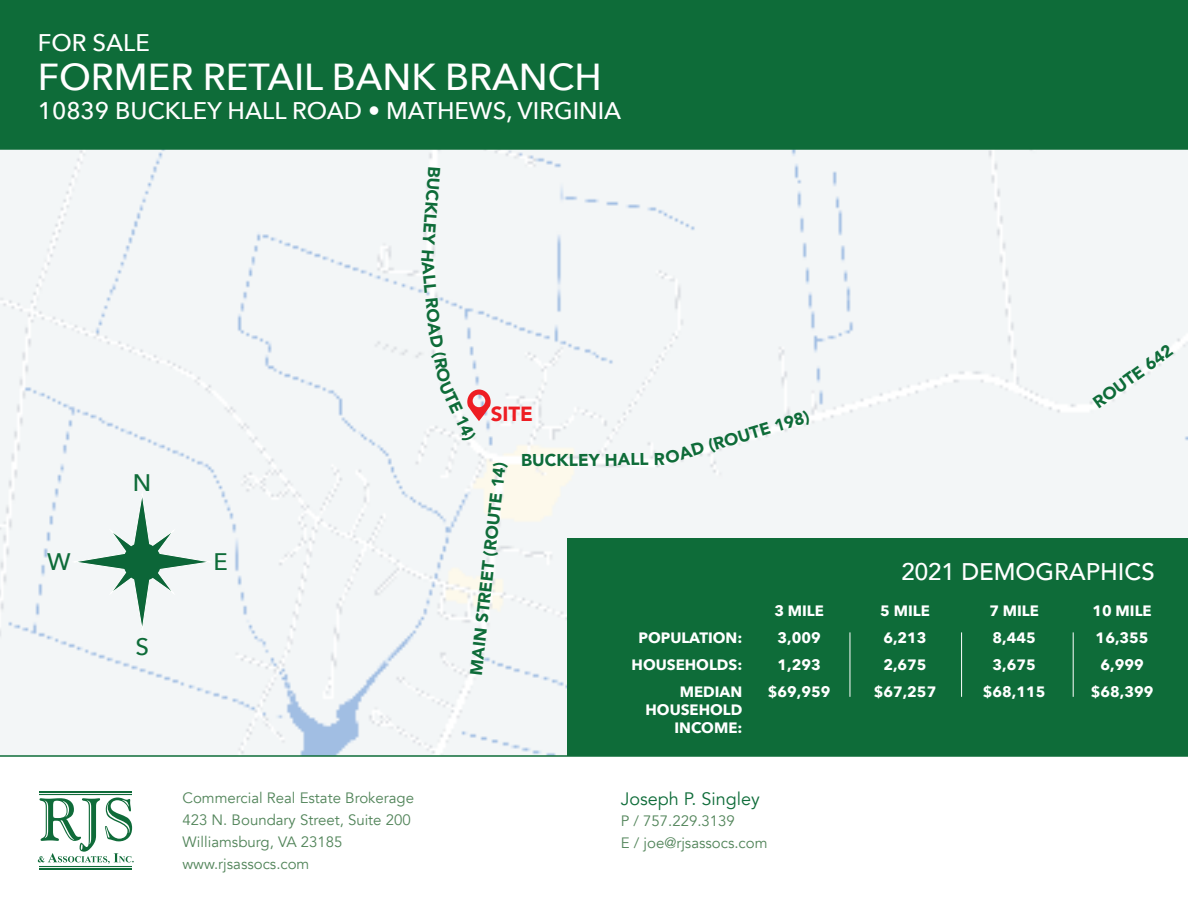
<style>
.page{position:relative;width:1188px;height:918px;background:#fff}
.page>*{position:absolute;margin:0;border:0;box-sizing:border-box;transform-origin:0 0}
.t1{font:500 37.5px "Avenir Next";color:#fff}
.t2{font:500 24px "Avenir Next";color:#fff}
.t3{font:500 24px "Avenir";color:#fff}
.t4{font:500 23.85px "Avenir Next";color:#0e6c39}
.t5{font:900 20.55px "Avenir";color:#ee1d23}
.t6{font:18px "Avenir";color:#0e6c39}
.t7{font:900 17.1px "Avenir";color:#0e6c39}
.t8{font:700 15px/18px "Avenir Next";color:#fff;text-align:right}
.t9{font:15px/22.2px "Avenir";color:#518459}
</style>
<div class="page">
<div style="left:0;top:149px;width:1188px;height:606px;background:#f3f6f7"></div>
<svg style="left:71px;top:490px;width:143px;height:144px"></svg>
<div style="left:123px;top:543px;width:38px;height:38px;background:#0c6638;border-radius:50%"></div>
<svg style="left:38px;top:798px;width:96px;height:66px"></svg>
<hr style="left:39px;top:792px;width:93px;height:1px;background:#0f6b39">
<hr style="left:39px;top:794px;width:93px;height:1px;background:#0f6b39">
<hr style="left:39px;top:868px;width:93px;height:2px;background:#0f6b39">
<hr style="left:39px;top:866px;width:93px;height:1px;background:#0f6b39">
<hr style="left:0;top:148px;width:1188px;height:1px;background:#0e6c39">
<hr style="left:0;top:755px;width:1188px;height:2px;background:#0e6c39">
<div style="left:0;top:0;width:1188px;height:148px;background:#0e6c39"></div>
<svg style="left:467px;top:390px;width:24px;height:31px"></svg>
<div style="left:567px;top:538px;width:621px;height:217px;background:#0e6c39"></div>
<hr style="left:850px;top:632px;width:1px;height:65px;background:#fff">
<hr style="left:961px;top:632px;width:1px;height:65px;background:#fff">
<hr style="left:1073px;top:632px;width:1px;height:65px;background:#fff">
<h2 class="t2" style="left:38px;top:22px;width:114px">FOR SALE</h2>
<h1 class="t1" style="left:38px;top:45px;width:566px">FORMER RETAIL BANK BRANCH</h1>
<h2 class="t2" style="left:38px;top:90px;width:585px">10839 BUCKLEY HALL ROAD • MATHEWS, VIRGINIA</h2>
<h3 class="t4" style="left:133px;top:462px;width:20px">N</h3>
<h3 class="t4" style="left:47px;top:542px;width:25px">W</h3>
<h3 class="t4" style="left:214px;top:542px;width:16px">E</h3>
<h3 class="t4" style="left:135px;top:626px;width:15px">S</h3>
<p class="t7" style="left:449px;top:167px;width:98px;rotate:94deg">BUCKLEY H</p>
<p class="t7" style="left:442px;top:260px;width:75px;rotate:84deg">ALL ROA</p>
<p class="t7" style="left:450px;top:332px;width:50px;rotate:79deg">D (RO</p>
<p class="t7" style="left:457px;top:376px;width:65px;rotate:65deg">UTE 14)</p>
<p class="t7" style="left:1086px;top:392px;width:95px;rotate:-36deg">ROUTE 642</p>
<h3 class="t5" style="left:491px;top:396px;width:44px">SITE</h3>
<p class="t7" style="left:662px;top:444px;width:151px;rotate:-16deg">OAD (ROUTE 198)</p>
<p class="t7" style="left:521px;top:446px;width:145px;rotate:-1deg">BUCKLEY HALL R</p>
<p class="t7" style="left:462px;top:673px;width:216px;rotate:-84deg">MAIN STREET (ROUTE 14)</p>
<h2 class="t3" style="left:901px;top:551px;width:255px">2021 DEMOGRAPHICS</h2>
<p class="t8" style="left:774px;top:602px;width:51px">3 MILE</p>
<p class="t8" style="left:880px;top:602px;width:51px">5 MILE</p>
<p class="t8" style="left:989px;top:602px;width:51px">7 MILE</p>
<p class="t8" style="left:1093px;top:602px;width:61px">10 MILE</p>
<p class="t8" style="left:638px;top:629px;width:106px">POPULATION:</p>
<p class="t8" style="left:778px;top:629px;width:45px">3,009</p>
<p class="t8" style="left:883px;top:629px;width:45px">6,213</p>
<p class="t8" style="left:992px;top:629px;width:45px">8,445</p>
<p class="t8" style="left:1096px;top:629px;width:54px">16,355</p>
<p class="t8" style="left:632px;top:656px;width:112px">HOUSEHOLDS:</p>
<p class="t8" style="left:778px;top:656px;width:45px">1,293</p>
<p class="t8" style="left:883px;top:656px;width:45px">2,675</p>
<p class="t8" style="left:992px;top:656px;width:45px">3,675</p>
<p class="t8" style="left:1100px;top:656px;width:45px">6,999</p>
<p class="t8" style="left:645px;top:683px;width:98px">MEDIAN<br>HOUSEHOLD<br>INCOME:</p>
<p class="t8" style="left:768px;top:683px;width:64px">$69,959</p>
<p class="t8" style="left:874px;top:683px;width:64px">$67,257</p>
<p class="t8" style="left:983px;top:683px;width:64px">$68,115</p>
<p class="t8" style="left:1091px;top:683px;width:64px">$68,399</p>
<p class="t9" style="left:182px;top:787px;width:233px">Commercial Real Estate Brokerage<br>423 N. Boundary Street, Suite 200<br>Williamsburg, VA 23185 www.rjsassocs.com</p>
<p class="t6" style="left:621px;top:788px;width:140px">Joseph P. Singley</p>
<p class="t9" style="left:621px;top:811px;width:148px;line-height:21.3px">P / 757.229.3139<br>E / joe@rjsassocs.com</p>
</div>
